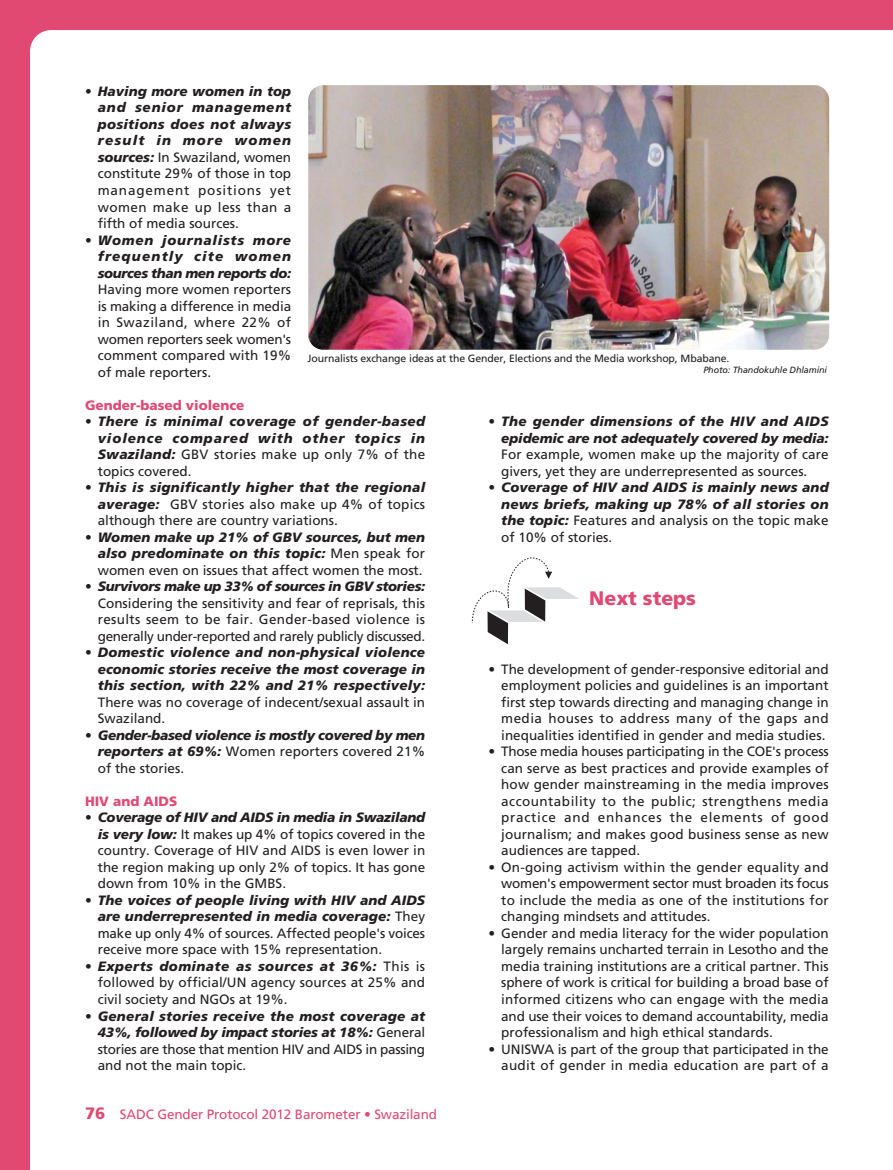
<style>
.page{position:relative;width:893px;height:1170px;background:#fff}
.page>*{position:absolute;margin:0;border:0;box-sizing:border-box;transform-origin:0 0}
.t1{font:900 19.5px "Frutiger LT Std";color:#e14973}
.t2{font:13.5px/16.5px "Frutiger LT Std";color:#231f20;text-align:justify}
.t3{font:italic 900 13.5px/16.5px "Frutiger LT Std";letter-spacing:.015em;color:#231f20;text-align:justify}
.t4{font:italic 900 13.5px/16.5px "Frutiger LT Std";letter-spacing:-.01em;color:#231f20;text-align:right}
.t5{font:13.5px "Frutiger LT Std";letter-spacing:-.01em;color:#e14973}
.t6{font:900 13.5px "Frutiger LT Std";color:#e14973}
.t7{font:10.5px "Frutiger LT Std";letter-spacing:-.01em;color:#231f20}
.t8{font:italic 9px "Frutiger LT Std";letter-spacing:-.01em;color:#231f20}
.s1{font-weight:900;font-style:italic}
.s2{font-weight:400;font-style:normal}
.s3{font-weight:900;font-size:16.5px}
</style>
<div class="page">
<div style="left:0;top:0;width:893px;height:1169px;background:#e14973"></div>
<div style="left:30px;top:30px;width:863px;height:1139px;background:#fff"></div>
<img style="left:308px;top:85px;width:521px;height:265px;border-radius:15px">
<svg style="left:472px;top:556px;width:107px;height:88px;background:#e5e5e5"></svg>
<p class="t2" style="left:98px;top:84px;width:195px;text-indent:-13px">• <span class="s1">Having more women in top and senior management positions does not always result in more women sources:</span> In Swaziland, women constitute 29% of those in top management positions yet women make up less than a fifth of media sources.</p>
<p class="t3" style="left:98px;top:232px;width:195px;text-indent:-13px"><span class="s2">•</span> Women journalists more frequently cite women sources than men reports do:</p>
<p class="t2" style="left:98px;top:282px;width:195px">Having more women reporters is making a difference in media in Swaziland, where 22% of women reporters seek women's comment compared with 19% of male reporters.</p>
<p class="t6" style="left:85px;top:399px;width:161px">Gender-based violence</p>
<p class="t3" style="left:98px;top:414px;width:329px;text-indent:-13px"><span class="s2">•</span> There is minimal coverage of gender-based violence compared with other topics in Swaziland: <span class="s2">GBV stories make up only 7% of the topics covered.</span></p>
<p class="t2" style="left:98px;top:480px;width:329px;text-indent:-13px">• <span class="s1">This is significantly higher that the regional average:</span> GBV stories also make up 4% of topics although there are country variations.</p>
<p class="t3" style="left:98px;top:529px;width:329px;text-indent:-13px"><span class="s2">•</span> Women make up 21% of GBV sources, but men also predominate on this topic: <span class="s2">Men speak for women even on issues that affect women the most.</span></p>
<p class="t2" style="left:98px;top:579px;width:329px;text-indent:-13px">• <span class="s1">Survivors make up 33% of sources in GBV stories:<br></span>Considering the sensitivity and fear of reprisals, this results seem to be fair. Gender-based violence is generally under-reported and rarely publicly discussed.</p>
<p class="t3" style="left:98px;top:645px;width:329px;text-indent:-13px"><span class="s2">•</span> Domestic violence and non-physical violence economic stories receive the most coverage in this section, with 22% and 21% respectively:</p>
<p class="t2" style="left:98px;top:694px;width:329px">There was no coverage of indecent/sexual assault in<br>Swaziland.</p>
<p class="t3" style="left:98px;top:727px;width:329px;text-indent:-13px"><span class="s2">•</span> Gender-based violence is mostly covered by men reporters at 69%: <span class="s2">Women reporters covered 21% of the stories.</span></p>
<p class="t6" style="left:85px;top:795px;width:94px">HIV and AIDS</p>
<p class="t2" style="left:98px;top:810px;width:329px;text-indent:-13px">• <span class="s1">Coverage of HIV and AIDS in media in Swaziland is very low:</span> It makes up 4% of topics covered in the country. Coverage of HIV and AIDS is even lower in the region making up only 2% of topics. It has gone down from 10% in the GMBS.</p>
<p class="t2" style="left:98px;top:892px;width:329px;text-indent:-13px">• <span class="s1">The voices of people living with HIV and AIDS are underrepresented in media coverage:</span> They make up only 4% of sources. Affected people's voices receive more space with 15% representation.</p>
<p class="t2" style="left:98px;top:958px;width:329px;text-indent:-13px">• <span class="s1">Experts dominate as sources at 36%:</span> This is followed by official/UN agency sources at 25% and civil society and NGOs at 19%.</p>
<p class="t2" style="left:98px;top:1008px;width:329px;text-indent:-13px">• <span class="s1">General stories receive the most coverage at 43%, followed by impact stories at 18%:</span> General stories are those that mention HIV and AIDS in passing and not the main topic.</p>
<p class="t7" style="left:307px;top:354px;width:423px">Journalists exchange ideas at the Gender, Elections and the Media workshop, Mbabane.</p>
<p class="t8" style="left:703px;top:365px;width:125px">Photo: Thandokuhle Dhlamini</p>
<p class="t4" style="left:488px;top:414px;width:342px"><span class="s2">•</span> The gender dimensions of the HIV and AIDS epidemic are not adequately covered by media:</p>
<p class="t2" style="left:501px;top:447px;width:329px">For example, women make up the majority of care givers, yet they are underrepresented as sources.</p>
<p class="t3" style="left:501px;top:480px;width:329px;text-indent:-13px"><span class="s2">•</span> Coverage of HIV and AIDS is mainly news and news briefs, making up 78% of all stories on the topic: <span class="s2">Features and analysis on the topic make of 10% of stories.</span></p>
<h1 class="t1" style="left:589px;top:590px;width:108px">Next steps</h1>
<p class="t2" style="left:501px;top:661px;width:329px;text-indent:-13px">• The development of gender-responsive editorial and employment policies and guidelines is an important first step towards directing and managing change in media houses to address many of the gaps and inequalities identified in gender and media studies.</p>
<p class="t2" style="left:501px;top:744px;width:329px;text-indent:-13px">• Those media houses participating in the COE's process can serve as best practices and provide examples of how gender mainstreaming in the media improves accountability to the public; strengthens media practice and enhances the elements of good journalism; and makes good business sense as new audiences are tapped.</p>
<p class="t2" style="left:501px;top:859px;width:329px;text-indent:-13px">• On-going activism within the gender equality and women's empowerment sector must broaden its focus to include the media as one of the institutions for changing mindsets and attitudes.</p>
<p class="t2" style="left:501px;top:925px;width:329px;text-indent:-13px">• Gender and media literacy for the wider population largely remains uncharted terrain in Lesotho and the media training institutions are a critical partner. This sphere of work is critical for building a broad base of informed citizens who can engage with the media and use their voices to demand accountability, media professionalism and high ethical standards.</p>
<p class="t2" style="left:488px;top:1041px;width:342px;text-align:right">• UNISWA is part of the group that participated in the audit of gender in media education are part of a</p>
<p class="t5" style="left:85px;top:1108px;width:353px"><span class="s3">76</span> SADC Gender Protocol 2012 Barometer • Swaziland</p>
</div>
